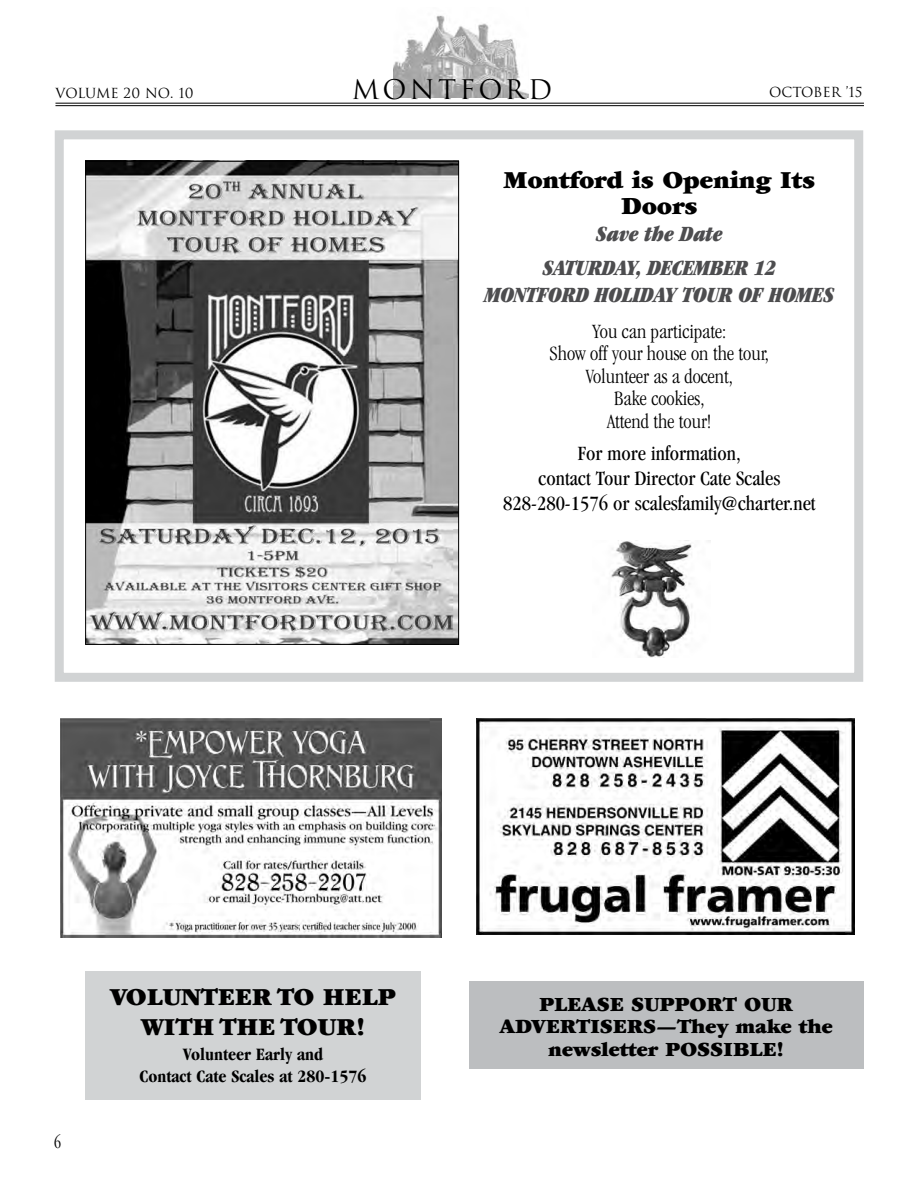
<style>
.page{position:relative;width:918px;height:1188px;background:#fff}
.page>*{position:absolute;margin:0;border:0;box-sizing:border-box;transform-origin:0 0}
.t1{font:26.25px "Trajan";letter-spacing:.125em;color:#000}
.t2{font:900 25.5px/25.5px "Garamond";letter-spacing:-.01em;color:#000;text-align:center}
.t3{font:italic ultra-condensed 22.5px/34.2px "Garamond";letter-spacing:-.01em;color:#4d4d4f;text-align:center}
.t4{font:300 condensed 21px/22.5px "Garamond";color:#000;text-align:center}
.t5{font:condensed 21px/25.2px "Garamond";color:#000;text-align:center}
.t6{font:900 21px/22.5px "Garamond";letter-spacing:-.01em;color:#000;text-align:center}
.t7{font:700 condensed 18px/21.6px "Garamond";color:#000;text-align:center}
.t8{font:300 condensed 18px "Garamond";color:#000}
.t9{font:13.5px "Trajan";color:#000}
</style>
<div class="page">
<img style="left:393px;top:15px;width:135px;height:83px">
<hr style="left:55px;top:103px;width:809px;height:1px;background:#000">
<hr style="left:55px;top:105px;width:809px;height:1px;background:#000">
<div style="left:469px;top:981px;width:394px;height:88px;background:#bcbec0"></div>
<img style="left:87px;top:163px;width:370px;height:480px">
<div style="left:55px;top:130px;width:808px;height:552px;border:9px solid #d1d3d4"></div>
<img style="left:611px;top:541px;width:82px;height:117px">
<div style="left:85px;top:972px;width:336px;height:128px;background:#d1d3d4"></div>
<img style="left:61px;top:719px;width:381px;height:219px">
<img style="left:476px;top:719px;width:378px;height:216px">
<p class="t9" style="left:55px;top:85px;width:140px">VOLUME 20 NO. 10</p>
<p class="t1" style="left:352px;top:74px;width:202px">MONTFORD</p>
<p class="t9" style="left:769px;top:84px;width:95px">OCTOBER ’15</p>
<p class="t2" style="left:503px;top:168px;width:313px">Montford is Opening Its<br>Doors</p>
<p class="t3" style="left:542px;top:217px;width:235px">Save the Date<br>SATURDAY, DECEMBER 12</p>
<p class="t3" style="left:484px;top:277px;width:351px">MONTFORD HOLIDAY TOUR OF HOMES</p>
<p class="t4" style="left:550px;top:320px;width:221px">You can participate:<br>Show off your house on the tour,<br>Volunteer as a docent,<br>Bake cookies,<br>Attend the tour!</p>
<p class="t5" style="left:503px;top:440px;width:314px">For more information,<br>contact Tour Director Cate Scales<br>828-280-1576 or scalesfamily@charter.net</p>
<p class="t8" style="left:54px;top:1132px;width:9px">6</p>
<p class="t2" style="left:110px;top:981px;width:287px;line-height:30.6px">VOLUNTEER TO HELP<br>WITH THE TOUR!</p>
<p class="t7" style="left:140px;top:1043px;width:228px">Volunteer Early and<br>Contact Cate Scales at 280-1576</p>
<p class="t6" style="left:499px;top:993px;width:335px">PLEASE SUPPORT OUR<br>ADVERTISERS—They make the newsletter POSSIBLE!</p>
</div>
